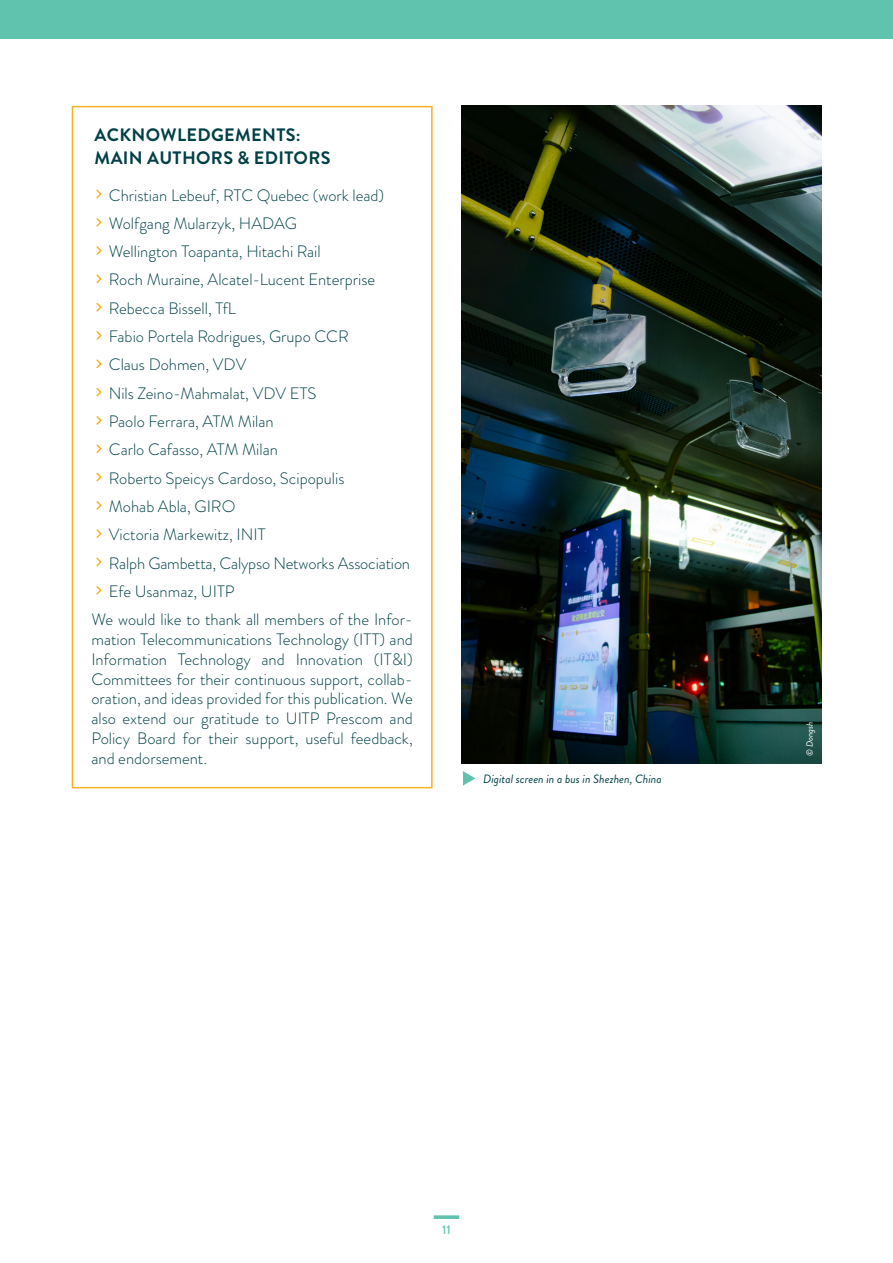
<style>
.page{position:relative;width:893px;height:1263px;background:#fff}
.page>*{position:absolute;margin:0;border:0;box-sizing:border-box;transform-origin:0 0}
.t1{font:700 18px/22.5px "Brandon Grotesque";letter-spacing:.02em;color:#004047}
.t2{font:300 16.5px/19.8px "Brandon Grotesque";color:#004047;text-align:justify}
.t3{font:500 12.6px "Brandon Grotesque";color:#60c3ad}
.t4{font:italic 12px "Brandon Grotesque";color:#004047}
.t5{font:italic 9px "Brandon Grotesque";color:#fff}
</style>
<div class="page">
<div style="left:0;top:0;width:893px;height:39px;background:#60c3ad"></div>
<svg style="left:434px;top:1215px;width:25px;height:4px"></svg>
<div style="left:72px;top:106px;width:361px;height:682px;border:2px solid #fcb122"></div>
<svg style="left:96px;top:189px;width:6px;height:10px"></svg>
<svg style="left:96px;top:217px;width:6px;height:10px"></svg>
<svg style="left:96px;top:246px;width:6px;height:9px"></svg>
<svg style="left:96px;top:274px;width:6px;height:10px"></svg>
<svg style="left:96px;top:302px;width:6px;height:10px"></svg>
<svg style="left:96px;top:331px;width:6px;height:9px"></svg>
<svg style="left:96px;top:359px;width:6px;height:10px"></svg>
<svg style="left:96px;top:387px;width:6px;height:10px"></svg>
<svg style="left:96px;top:416px;width:6px;height:9px"></svg>
<svg style="left:96px;top:444px;width:6px;height:10px"></svg>
<svg style="left:96px;top:472px;width:6px;height:10px"></svg>
<svg style="left:96px;top:501px;width:6px;height:9px"></svg>
<svg style="left:96px;top:529px;width:6px;height:9px"></svg>
<svg style="left:96px;top:557px;width:6px;height:10px"></svg>
<svg style="left:96px;top:585px;width:6px;height:10px"></svg>
<img style="left:462px;top:106px;width:359px;height:657px">
<svg style="left:463px;top:771px;width:12px;height:15px"></svg>
<p class="t1" style="left:95px;top:124px;width:237px">ACKNOWLEDGEMENTS:<br>MAIN AUTHORS &amp; EDITORS</p>
<p class="t2" style="left:109px;top:185px;width:277px">Christian Lebeuf, RTC Quebec (work lead)</p>
<p class="t2" style="left:109px;top:213px;width:190px">Wolfgang Mularzyk, HADAG</p>
<p class="t2" style="left:109px;top:242px;width:213px">Wellington Toapanta, Hitachi Rail</p>
<p class="t2" style="left:109px;top:270px;width:268px">Roch Muraine, Alcatel-Lucent Enterprise</p>
<p class="t2" style="left:109px;top:298px;width:128px">Rebecca Bissell, TfL</p>
<p class="t2" style="left:109px;top:326px;width:241px">Fabio Portela Rodrigues, Grupo CCR</p>
<p class="t2" style="left:109px;top:355px;width:139px">Claus Dohmen, VDV</p>
<p class="t2" style="left:109px;top:383px;width:209px">Nils Zeino-Mahmalat, VDV ETS</p>
<p class="t2" style="left:109px;top:411px;width:166px">Paolo Ferrara, ATM Milan</p>
<p class="t2" style="left:109px;top:440px;width:171px">Carlo Cafasso, ATM Milan</p>
<p class="t2" style="left:109px;top:468px;width:237px">Roberto Speicys Cardoso, Scipopulis</p>
<p class="t2" style="left:109px;top:496px;width:128px">Mohab Abla, GIRO</p>
<p class="t2" style="left:109px;top:525px;width:158px">Victoria Markewitz, INIT</p>
<p class="t2" style="left:109px;top:553px;width:303px">Ralph Gambetta, Calypso Networks Association</p>
<p class="t2" style="left:109px;top:581px;width:127px">Efe Usanmaz, UITP</p>
<p class="t2" style="left:91px;top:610px;width:323px">We would like to thank all members of the Infor-</p>
<p class="t2" style="left:91px;top:629px;width:323px">mation Telecommunications Technology (ITT) and Information Technology and Innovation (IT&amp;I)<br>Committees for their continuous support, collab&shy;oration, and ideas provided for this publication. We also extend our gratitude to UITP Prescom and Policy Board for their support, useful feedback, and endorsement.</p>
<p class="t4" style="left:483px;top:770px;width:180px">Digital screen in a bus in Shezhen, China</p>
<p class="t5" style="left:803px;top:756px;width:36px;rotate:-90deg">© Dongsh</p>
<p class="t3" style="left:442px;top:1221px;width:10px">11</p>
</div>
